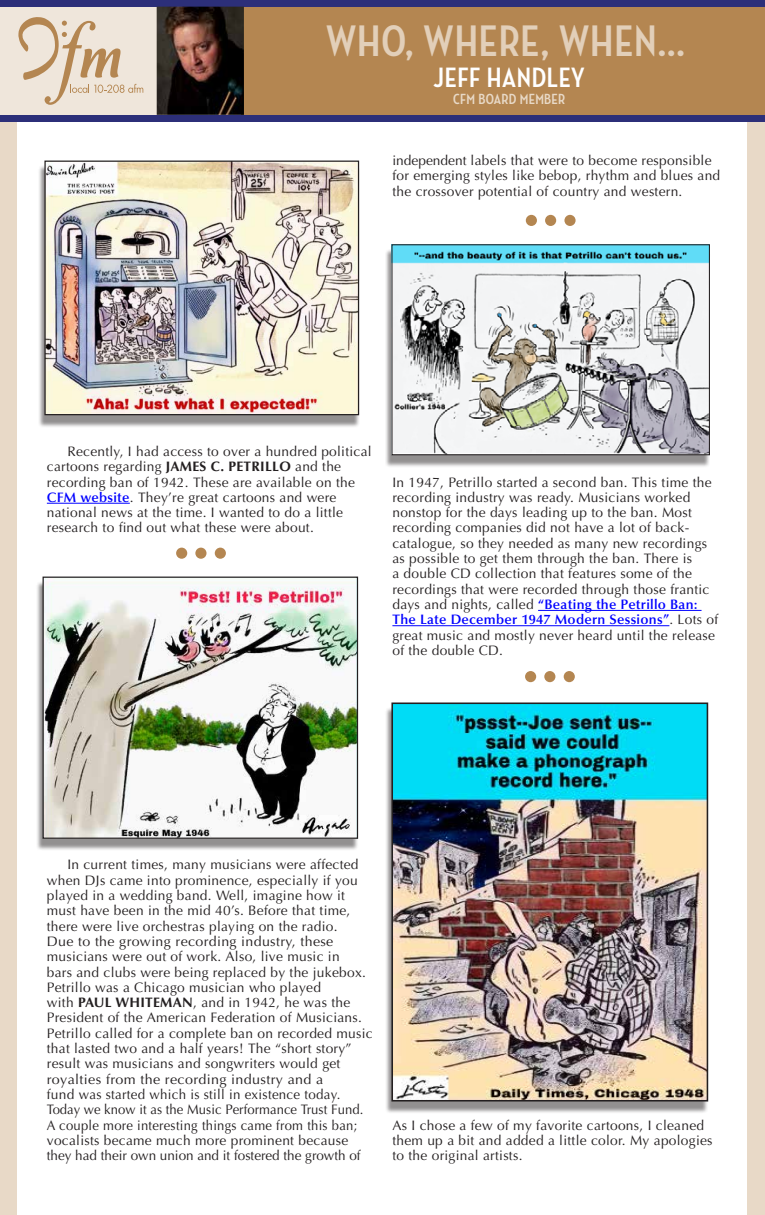
<style>
.page{position:relative;width:765px;height:1215px;background:#fff}
.page>*{position:absolute;margin:0;border:0;box-sizing:border-box;transform-origin:0 0}
.t1{font:700 45px "Neutraface Condensed";letter-spacing:.02em;color:#e2cfb9}
.t2{font:700 28.5px "Neutraface Condensed";letter-spacing:.02em;color:#fff}
.t3{font:700 15px "Neutraface Condensed";letter-spacing:.02em;color:#e8d9c7}
.t4{font:13.75px/15.4px "Optima";letter-spacing:.02em;color:#231f20}
.s1{font-weight:700}
.s2{font-weight:600;color:#00f}
</style>
<div class="page">
<hr style="left:47px;top:503px;width:83px;height:1px;background:#00f">
<hr style="left:538px;top:610px;width:164px;height:1px;background:#00f">
<hr style="left:392px;top:625px;width:277px;height:1px;background:#00f">
<div style="left:0;top:108px;width:16px;height:1107px;background:#e8d9c7"></div>
<div style="left:748px;top:108px;width:17px;height:1107px;background:#e8d9c7"></div>
<div style="left:242px;top:6px;width:523px;height:109px;background:#b48651"></div>
<div style="left:0;top:6px;width:176px;height:109px;background:#efe6db"></div>
<svg style="left:18px;top:17px;width:125px;height:88px"></svg>
<div style="left:0;top:115px;width:765px;height:7px;background:#2c2f79"></div>
<div style="left:0;top:0;width:765px;height:7px;background:#2c2f79"></div>
<img style="left:157px;top:7px;width:87px;height:108px">
<div style="left:37px;top:165px;width:323px;height:262px;background:#231f20;opacity:.5"></div>
<img style="left:46px;top:163px;width:311px;height:250px">
<div style="left:44px;top:161px;width:315px;height:254px;border:1px solid #231f20"></div>
<div style="left:35px;top:581px;width:324px;height:270px;background:#231f20;opacity:.5"></div>
<img style="left:45px;top:579px;width:311px;height:258px">
<div style="left:43px;top:577px;width:315px;height:262px;border:1px solid #231f20"></div>
<div style="left:385px;top:249px;width:326px;height:218px;background:#231f20;opacity:.5"></div>
<img style="left:393px;top:246px;width:315px;height:207px">
<div style="left:391px;top:244px;width:319px;height:211px;border:1px solid #231f20"></div>
<div style="left:384px;top:707px;width:325px;height:407px;background:#231f20;opacity:.5"></div>
<img style="left:394px;top:705px;width:311px;height:394px">
<div style="left:391px;top:702px;width:317px;height:400px;border:2px solid #231f20"></div>
<div style="left:176px;top:548px;width:11px;height:11px;background:#b48651;border-radius:50%"></div>
<div style="left:195px;top:548px;width:12px;height:11px;background:#b48651;border-radius:50%"></div>
<div style="left:215px;top:548px;width:11px;height:11px;background:#b48651;border-radius:50%"></div>
<div style="left:526px;top:215px;width:11px;height:11px;background:#b48651;border-radius:50%"></div>
<div style="left:545px;top:215px;width:11px;height:11px;background:#b48651;border-radius:50%"></div>
<div style="left:564px;top:215px;width:12px;height:11px;background:#b48651;border-radius:50%"></div>
<div style="left:525px;top:671px;width:11px;height:11px;background:#b48651;border-radius:50%"></div>
<div style="left:544px;top:671px;width:11px;height:11px;background:#b48651;border-radius:50%"></div>
<div style="left:564px;top:671px;width:11px;height:11px;background:#b48651;border-radius:50%"></div>
<h1 class="t1" style="left:326px;top:16px;width:360px">WHO, WHERE, WHEN...</h1>
<h2 class="t2" style="left:434px;top:62px;width:153px">JEFF HANDLEY</h2>
<p class="t3" style="left:453px;top:90px;width:114px">CFM BOARD MEMBER</p>
<p class="t4" style="left:392px;top:153px;width:329px">independent labels that were to become responsible for emerging styles like bebop, rhythm and blues and the crossover potential of country and western.</p>
<p class="t4" style="left:47px;top:444px;width:326px;text-indent:20px">Recently, I had access to over a hundred political cartoons regarding <span class="s1">JAMES C. PETRILLO</span> and the recording ban of 1942. These are available on the <span class="s2">CFM website</span>. They’re great cartoons and were national news at the time. I wanted to do a little research to find out what these were about.</p>
<p class="t4" style="left:392px;top:474px;width:327px">In 1947, Petrillo started a second ban. This time the recording industry was ready. Musicians worked nonstop for the days leading up to the ban. Most recording companies did not have a lot of back&shy;catalogue, so they needed as many new recordings as possible to get them through the ban. There is<br>a double CD collection that features some of the recordings that were recorded through those frantic days and nights, called <span class="s2">“Beating the Petrillo Ban:<br>The Late December 1947 Modern Sessions”</span>. Lots of great music and mostly never heard until the release of the double CD.</p>
<p class="t4" style="left:47px;top:857px;width:327px;text-indent:20px">In current times, many musicians were affected when DJs came into prominence, especially if you played in a wedding band. Well, imagine how it must have been in the mid 40’s. Before that time, there were live orchestras playing on the radio.<br>Due to the growing recording industry, these musicians were out of work. Also, live music in<br>bars and clubs were being replaced by the jukebox.<br>Petrillo was a Chicago musician who played<br>with <span class="s1">PAUL WHITEMAN</span>, and in 1942, he was the President of the American Federation of Musicians.<br>Petrillo called for a complete ban on recorded music that lasted two and a half years! The “short story” result was musicians and songwriters would get royalties from the recording industry and a<br>fund was started which is still in existence today.<br>Today we know it as the Music Performance Trust Fund.<br>A couple more interesting things came from this ban; vocalists became much more prominent because they had their own union and it fostered the growth of</p>
<p class="t4" style="left:392px;top:1118px;width:322px">As I chose a few of my favorite cartoons, I cleaned them up a bit and added a little color. My apologies to the original artists.</p>
</div>
